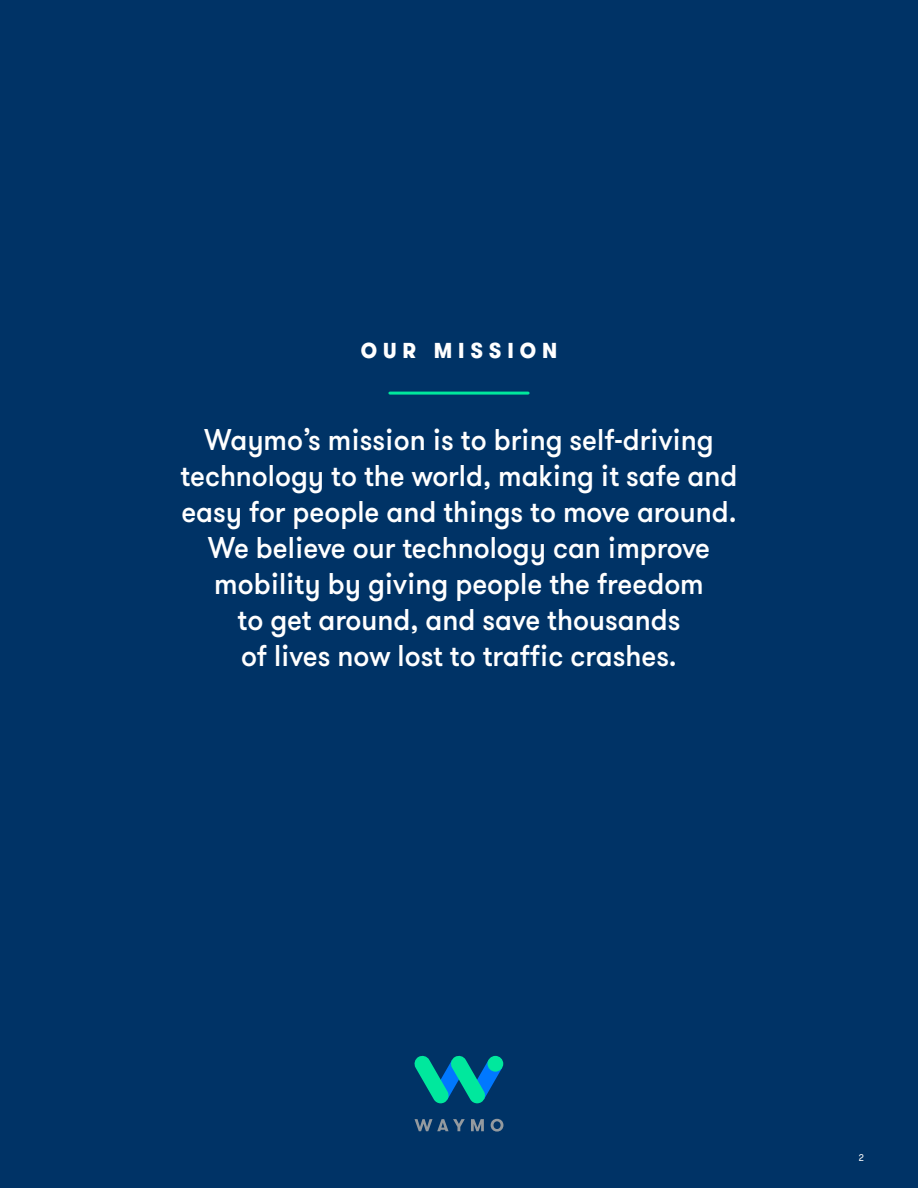
<style>
.page{position:relative;width:918px;height:1188px;background:#036}
.page>*{position:absolute;margin:0;border:0;box-sizing:border-box;transform-origin:0 0}
.t1{font:500 30px/36px "GT Walsheim";color:#fff;text-align:center;scale:.94 1}
.t2{font:700 27px "GT Walsheim";letter-spacing:.18em;color:#fff;scale:.94 1}
.t3{font:9.75px "GT Walsheim";color:#fff}
</style>
<div class="page">
<hr style="left:390px;top:392px;width:138px;height:3px;background:#00e89d">
<svg style="left:414px;top:1055px;width:88px;height:48px"></svg>
<svg style="left:415px;top:1119px;width:50px;height:12px"></svg>
<svg style="left:471px;top:1119px;width:13px;height:12px"></svg>
<svg style="left:491px;top:1119px;width:12px;height:13px"></svg>
<p class="t2" style="left:360px;top:331px;width:212px">our mission</p>
<p class="t1" style="left:181px;top:422px;width:594px">Waymo’s mission is to bring self-driving technology to the world, making it safe and easy for people and things to move around.<br>We believe our technology can improve mobility by giving people the freedom<br>to get around, and save thousands<br>of lives now lost to traffic crashes.</p>
<p class="t3" style="left:858px;top:1151px;width:7px">2</p>
</div>
